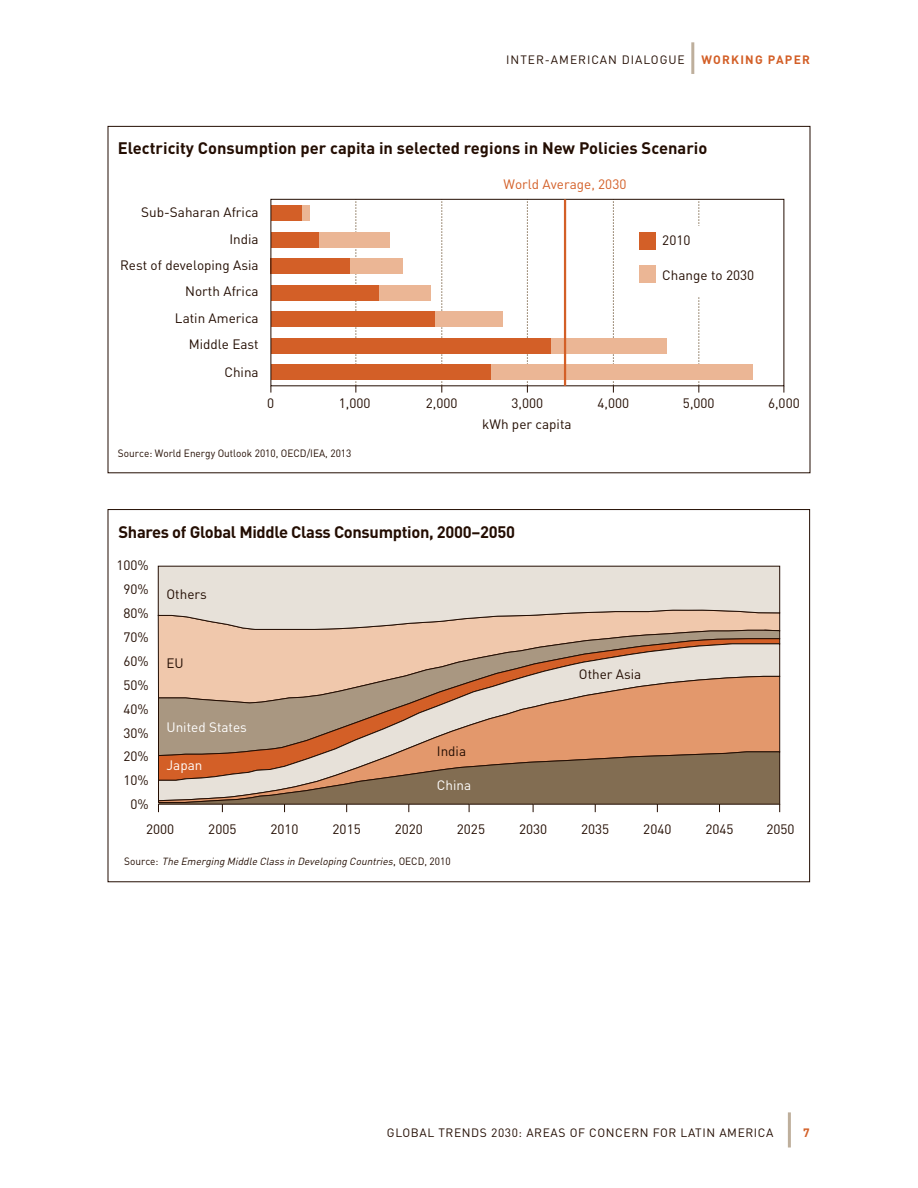
<style>
.page{position:relative;width:918px;height:1188px;background:#fff}
.page>*{position:absolute;margin:0;border:0;box-sizing:border-box;transform-origin:0 0}
.t1{font:700 16.5px "DIN";color:#230d02}
.t2{font:700 16.5px "DIN";letter-spacing:-.02em;color:#230d02}
.t3{font:13.5px/26.4px "DIN";color:#230d02;text-align:right}
.t4{font:13.5px "DIN";color:#fff}
.t5{font:13.5px "DIN";color:#d35f27}
.t6{font:12px "DIN";letter-spacing:.05em;color:#230d02}
.t7{font:12px "DIN";letter-spacing:.08em;color:#230d02}
.t8{font:700 12px "DIN";letter-spacing:.1em;color:#d35f27}
.t9{font:10.5px "DIN";color:#230d02;scale:.96 1}
.t10{font:italic 10.2px "DIN";color:#230d02}
.s1{font-style:normal;font-size:10.5px}
.s2{font-style:normal;font-size:11.7px}
</style>
<div class="page">
<hr style="left:788px;top:1112px;width:3px;height:35px;background:#beaf9c">
<hr style="left:691px;top:42px;width:3px;height:32px;background:#beaf9c">
<svg style="left:270px;top:199px;width:515px;height:188px"></svg>
<hr style="left:564px;top:199px;width:2px;height:187px;background:#d35f27">
<svg style="left:698px;top:199px;width:1px;height:194px"></svg>
<svg style="left:613px;top:199px;width:1px;height:194px"></svg>
<svg style="left:527px;top:199px;width:1px;height:194px"></svg>
<svg style="left:441px;top:199px;width:1px;height:194px"></svg>
<svg style="left:355px;top:199px;width:1px;height:194px"></svg>
<div style="left:635px;top:226px;width:124px;height:70px;background:#fff"></div>
<div style="left:639px;top:233px;width:17px;height:17px;background:#d35f27"></div>
<div style="left:639px;top:266px;width:17px;height:17px;background:#ebb695"></div>
<svg style="left:158px;top:565px;width:622px;height:65px;background:#e1d5ca"></svg>
<svg style="left:158px;top:630px;width:622px;height:8px;background:#dcb89e"></svg>
<svg style="left:158px;top:638px;width:622px;height:5px;background:#d5aa8d"></svg>
<svg style="left:158px;top:643px;width:622px;height:33px;background:#dabaa3"></svg>
<svg style="left:158px;top:676px;width:622px;height:75px;background:#cfa081"></svg>
<svg style="left:158px;top:751px;width:622px;height:61px;background:#aa8b72"></svg>
<p class="t7" style="left:506px;top:52px;width:180px">Inter-American Dialogue</p>
<p class="t8" style="left:702px;top:52px;width:110px">Working Paper</p>
<p class="t1" style="left:118px;top:137px;width:591px">Electricity Consumption per capita in selected regions in New Policies Scenario</p>
<p class="t3" style="left:141px;top:199px;width:119px">Sub-Saharan Africa</p>
<p class="t3" style="left:229px;top:226px;width:31px">India</p>
<p class="t3" style="left:120px;top:252px;width:140px">Rest of developing Asia<br>North Africa<br>Latin America<br>Middle East</p>
<p class="t3" style="left:224px;top:359px;width:36px">China</p>
<p class="t5" style="left:504px;top:175px;width:124px">World Average, 2030</p>
<p class="t3" style="left:662px;top:227px;width:30px">2010</p>
<p class="t3" style="left:662px;top:262px;width:93px">Change to 2030</p>
<p class="t3" style="left:267px;top:390px;width:9px">0</p>
<p class="t3" style="left:339px;top:390px;width:33px">1,000</p>
<p class="t3" style="left:426px;top:390px;width:33px">2,000</p>
<p class="t3" style="left:512px;top:390px;width:33px">3,000</p>
<p class="t3" style="left:598px;top:390px;width:33px">4,000</p>
<p class="t3" style="left:683px;top:390px;width:33px">5,000</p>
<p class="t3" style="left:768px;top:390px;width:33px">6,000</p>
<p class="t3" style="left:482px;top:411px;width:91px">kWh per capita</p>
<p class="t9" style="left:118px;top:446px;width:245px">Source: World Energy Outlook 2010, OECD/IEA, 2013</p>
<p class="t2" style="left:119px;top:522px;width:398px">Shares of Global Middle Class Consumption, 2000–2050</p>
<p class="t3" style="left:116px;top:552px;width:34px">100%</p>
<p class="t3" style="left:123px;top:576px;width:27px">90%</p>
<p class="t3" style="left:123px;top:600px;width:27px">80%</p>
<p class="t3" style="left:123px;top:624px;width:27px">70%</p>
<p class="t3" style="left:123px;top:648px;width:27px">60%</p>
<p class="t3" style="left:123px;top:671px;width:27px">50%</p>
<p class="t3" style="left:123px;top:695px;width:27px">40%</p>
<p class="t3" style="left:123px;top:719px;width:27px">30%</p>
<p class="t3" style="left:123px;top:743px;width:27px">20%</p>
<p class="t3" style="left:123px;top:767px;width:27px">10%</p>
<p class="t3" style="left:130px;top:791px;width:20px">0%</p>
<p class="t3" style="left:146px;top:815px;width:30px">2000</p>
<p class="t3" style="left:208px;top:815px;width:30px">2005</p>
<p class="t3" style="left:270px;top:815px;width:30px">2010</p>
<p class="t3" style="left:333px;top:815px;width:30px">2015</p>
<p class="t3" style="left:395px;top:815px;width:30px">2020</p>
<p class="t3" style="left:457px;top:815px;width:30px">2025</p>
<p class="t3" style="left:519px;top:815px;width:30px">2030</p>
<p class="t3" style="left:581px;top:815px;width:30px">2035</p>
<p class="t3" style="left:643px;top:815px;width:30px">2040</p>
<p class="t3" style="left:705px;top:815px;width:30px">2045</p>
<p class="t3" style="left:766px;top:815px;width:30px">2050</p>
<p class="t3" style="left:166px;top:580px;width:42px">Others</p>
<p class="t3" style="left:166px;top:649px;width:19px">EU</p>
<p class="t3" style="left:579px;top:660px;width:64px">Other Asia</p>
<p class="t4" style="left:166px;top:718px;width:82px">United States</p>
<p class="t4" style="left:166px;top:756px;width:37px">Japan</p>
<p class="t3" style="left:437px;top:737px;width:31px">India</p>
<p class="t4" style="left:437px;top:777px;width:36px">China</p>
<p class="t10" style="left:124px;top:855px;width:328px"><span class="s1">S o u r c e :</span> The Emerging Middle Class in Developing Countries<span class="s2">,</span> <span class="s1">O E C D , 2 0 1 0</span></p>
<p class="t6" style="left:387px;top:1125px;width:388px">Global Trends 2030: Areas of Concern for Lati n America</p>
<p class="t8" style="left:803px;top:1125px;width:8px">7</p>
</div>
